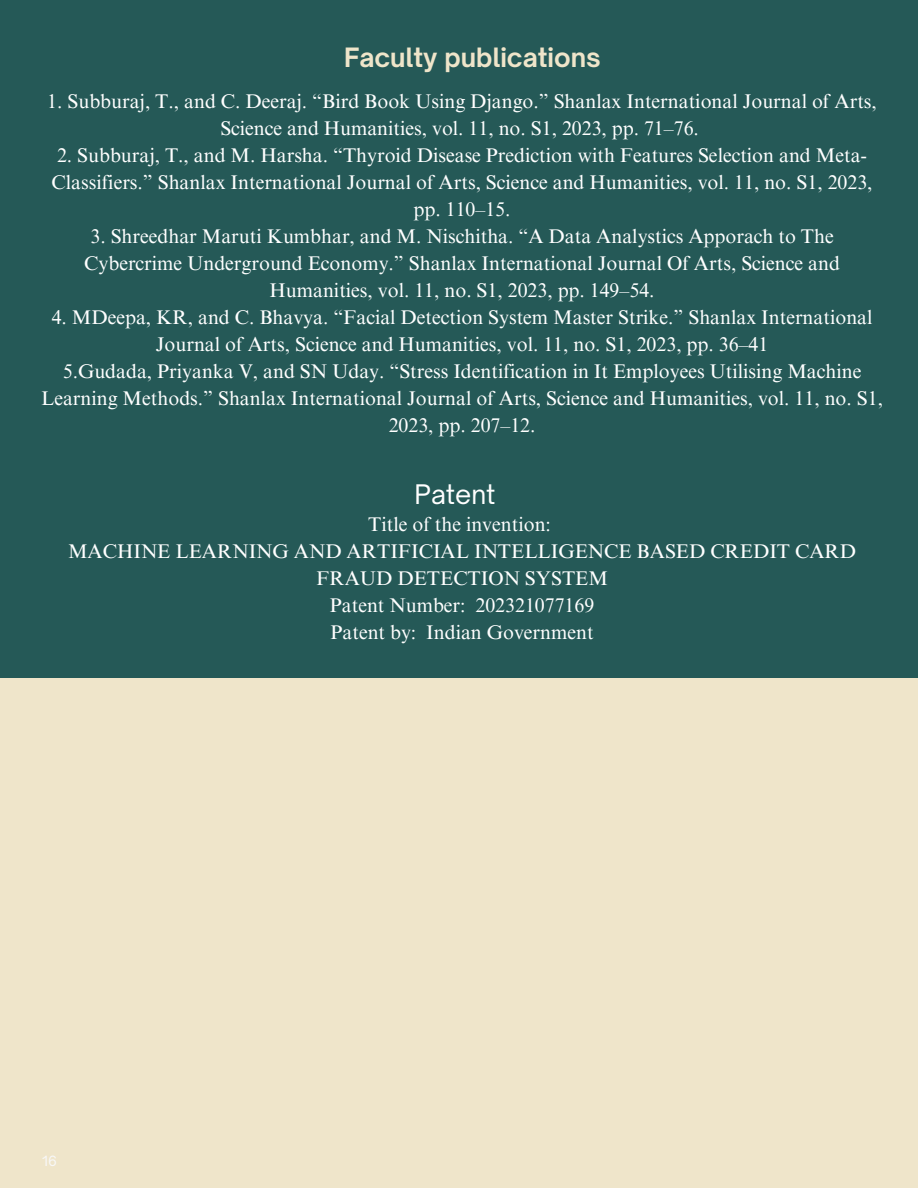
<style>
.page{position:relative;width:918px;height:1188px;background:#efe5ca}
.page>*{position:absolute;margin:0;border:0;box-sizing:border-box;transform-origin:0 0}
.t1{font:25.8px "Open Sauce One";color:#fff}
.t2{font:700 25.5px "Open Sauce One";color:#efe5ca}
.t3{font:19.8px/27px "Times NRMT Pro";color:#fff;text-align:center}
.t4{font:13.5px "Open Sauce One";color:#f8f8f8}
</style>
<div class="page">
<div style="left:0;top:0;width:918px;height:678px;background:#255957"></div>
<h1 class="t2" style="left:344px;top:42px;width:258px">Faculty publications</h1>
<p class="t3" style="left:47px;top:90px;width:831px">1. Subburaj, T., and C. Deeraj. “Bird Book Using Django.” Shanlax International Journal of Arts,<br>Science and Humanities, vol. 11, no. S1, 2023, pp. 71–76.</p>
<p class="t3" style="left:52px;top:144px;width:822px">2. Subburaj, T., and M. Harsha. “Thyroid Disease Prediction with Features Selection and Meta-<br>Classifiers.” Shanlax International Journal of Arts, Science and Humanities, vol. 11, no. S1, 2023, pp. 110–15.</p>
<p class="t3" style="left:84px;top:225px;width:757px">3. Shreedhar Maruti Kumbhar, and M. Nischitha. “A Data Analystics Apporach to The<br>Cybercrime Underground Economy.” Shanlax International Journal Of Arts, Science and<br>Humanities, vol. 11, no. S1, 2023, pp. 149–54.</p>
<p class="t3" style="left:52px;top:306px;width:822px">4. MDeepa, KR, and C. Bhavya. “Facial Detection System Master Strike.” Shanlax International<br>Journal of Arts, Science and Humanities, vol. 11, no. S1, 2023, pp. 36–41</p>
<p class="t3" style="left:41px;top:360px;width:843px">5.Gudada, Priyanka V, and SN Uday. “Stress Identification in It Employees Utilising Machine<br>Learning Methods.” Shanlax International Journal of Arts, Science and Humanities, vol. 11, no. S1,<br>2023, pp. 207–12.</p>
<p class="t1" style="left:415px;top:478px;width:83px">Patent</p>
<p class="t3" style="left:368px;top:513px;width:184px">Title of the invention:</p>
<p class="t3" style="left:68px;top:540px;width:790px">MACHINE LEARNING AND ARTIFICIAL INTELLIGENCE BASED CREDIT CARD</p>
<p class="t3" style="left:330px;top:567px;width:280px;text-align:left;text-indent:-14px">FRAUD DETECTION SYSTEM<br>Patent Number:</p>
<p class="t3" style="left:331px;top:594px;width:265px;text-align:right">202321077169<br>Patent by: Indian Government</p>
<p class="t4" style="left:42px;top:1152px;width:16px">16</p>
</div>
